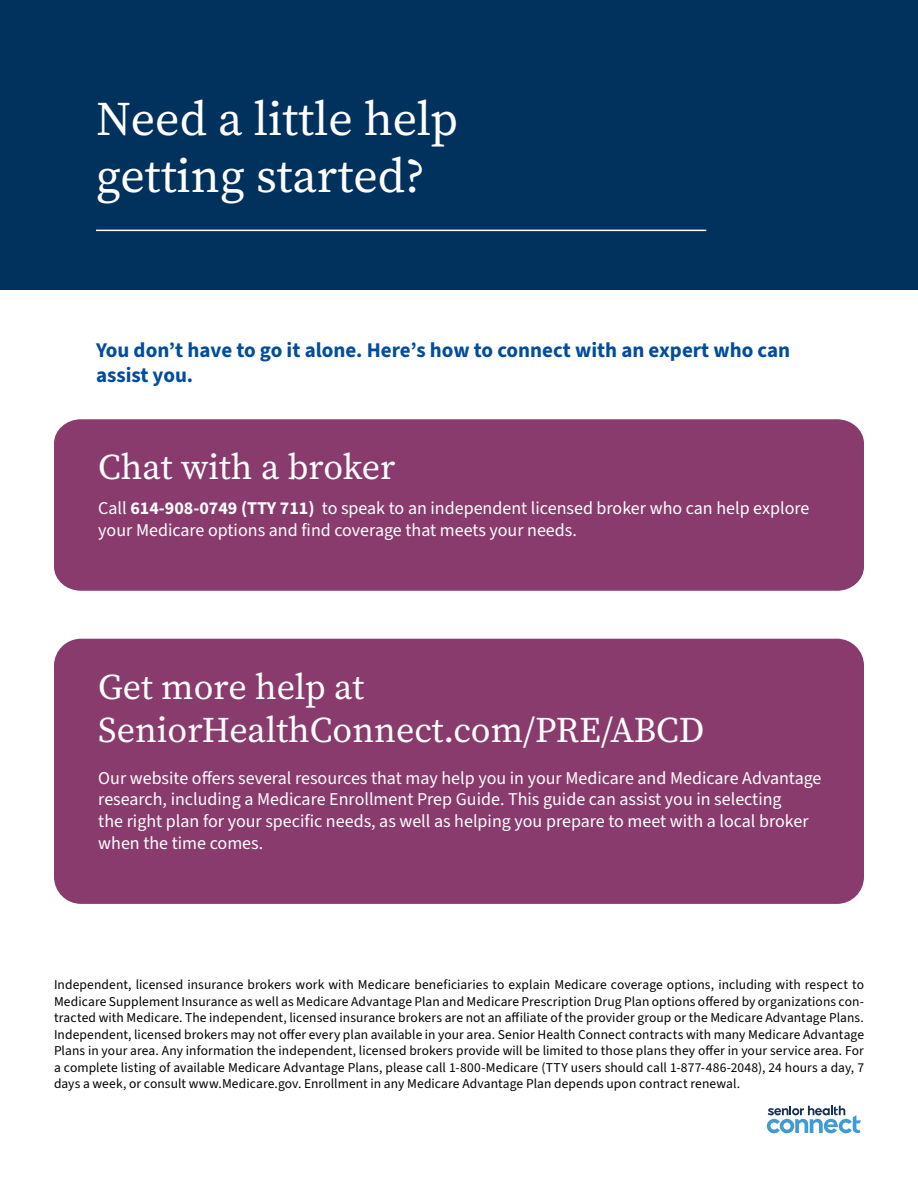
<style>
.page{position:relative;width:918px;height:1188px;background:#fff}
.page>*{position:absolute;margin:0;border:0;box-sizing:border-box;transform-origin:0 0}
.t1{font:48px/57.6px "Source Serif 4";color:#fff}
.t2{font:36px/43.2px "Source Serif 4";color:#fff}
.t3{font:700 21px/25.2px "Source Sans 3";color:#004c9d}
.t4{font:18px/21.6px "Source Sans 3";color:#fff}
.t5{font:13.5px/16.5px "Source Sans 3";letter-spacing:.01em;color:#000;text-align:justify}
.s1{font-weight:700}
</style>
<div class="page">
<div style="left:54px;top:419px;width:810px;height:172px;background:#893b6e"></div>
<div style="left:54px;top:639px;width:810px;height:265px;background:#893b6e;border-radius:27px"></div>
<div style="left:0;top:0;width:918px;height:289px;background:#00325d"></div>
<hr style="left:96px;top:230px;width:610px;height:1px;background:#fff">
<svg style="left:767px;top:1106px;width:94px;height:27px"></svg>
<h1 class="t1" style="left:96px;top:90px;width:364px">Need a little help getting started?</h1>
<h3 class="t3" style="left:96px;top:337px;width:696px">You don’t have to go it alone. Here’s how to connect with an expert who can assist you.</h3>
<h2 class="t2" style="left:98px;top:445px;width:299px">Chat with a broker</h2>
<h3 class="t4" style="left:98px;top:498px;width:713px">Call <span class="s1">614-908-0749 (TTY 711)</span> to speak to an independent licensed broker who can help explore your Medicare options and find coverage that meets your needs.</h3>
<h2 class="t2" style="left:98px;top:665px;width:608px">Get more help at<br>SeniorHealthConnect.com/PRE/ABCD</h2>
<p class="t4" style="left:98px;top:767px;width:725px">Our website offers several resources that may help you in your Medicare and Medicare Advantage research, including a Medicare Enrollment Prep Guide. This guide can assist you in selecting<br>the right plan for your specific needs, as well as helping you prepare to meet with a local broker when the time comes.</p>
<p class="t5" style="left:54px;top:976px;width:812px">Independent, licensed insurance brokers work with Medicare beneficiaries to explain Medicare coverage options, including with respect to Medicare Supplement Insurance as well as Medicare Advantage Plan and Medicare Prescription Drug Plan options offered by organizations con&shy;tracted with Medicare. The independent, licensed insurance brokers are not an affiliate of the provider group or the Medicare Advantage Plans.<br>Independent, licensed brokers may not offer every plan available in your area. Senior Health Connect contracts with many Medicare Advantage Plans in your area. Any information the independent, licensed brokers provide will be limited to those plans they offer in your service area. For a complete listing of available Medicare Advantage Plans, please call 1-800-Medicare (TTY users should call 1-877-486-2048), 24 hours a day, 7 days a week, or consult www.Medicare.gov. Enrollment in any Medicare Advantage Plan depends upon contract renewal.</p>
</div>
